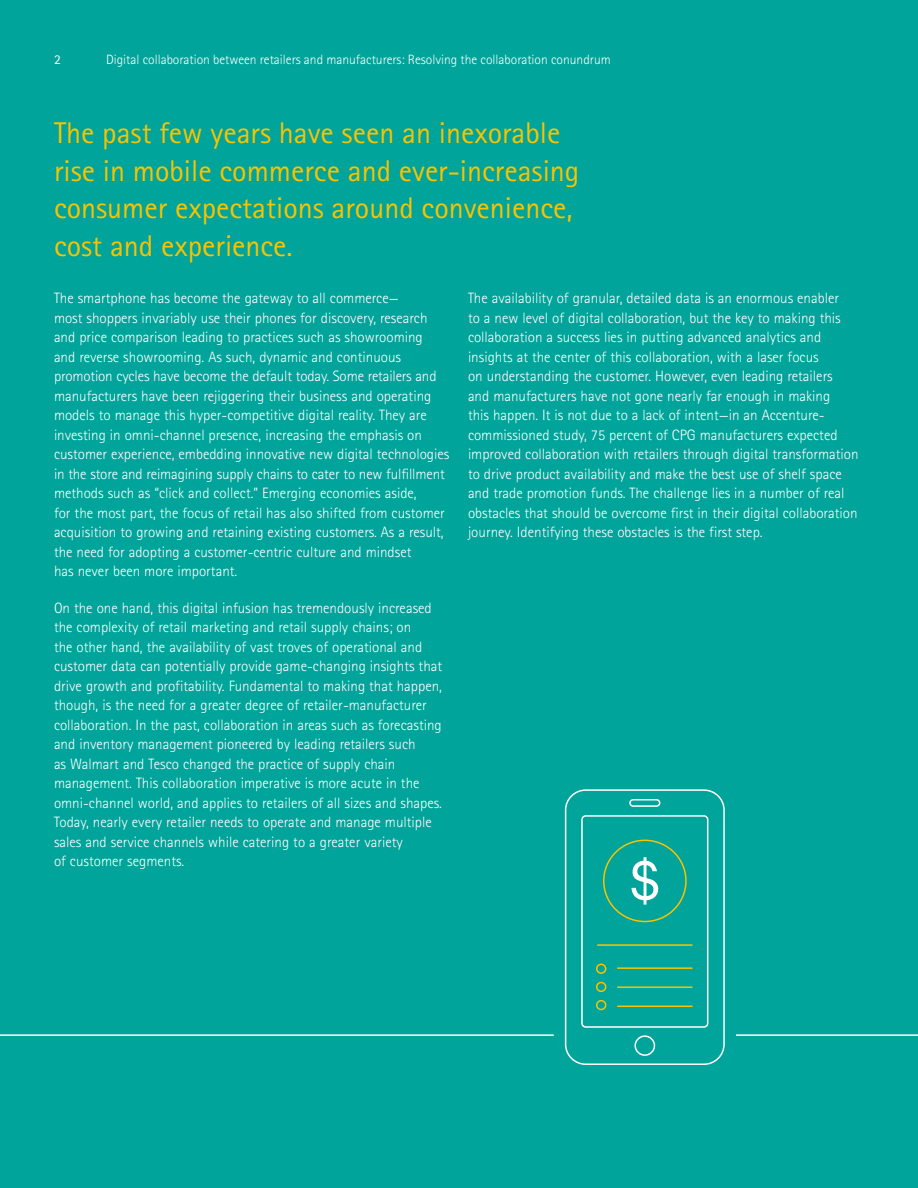
<style>
.page{position:relative;width:918px;height:1188px;background:#00a49a}
.page>*{position:absolute;margin:0;border:0;box-sizing:border-box;transform-origin:0 0}
.t1{font:30px/37.5px "Rotis Sans Seriffor ACN";color:#fac300}
.t2{font:300 15px/19.5px "Rotis Sans Seriffor ACN";color:#fff}
.t3{font:300 13.5px "Rotis Sans Seriffor ACN";color:#fff}
.t4{font:13.5px "Rotis Sans Seriffor ACN";color:#fff}
</style>
<div class="page">
<div style="left:565px;top:789px;width:160px;height:276px;border:2px solid #fff;border-radius:20px"></div>
<div style="left:581px;top:815px;width:127px;height:213px;border:2px solid #fff;border-radius:4px"></div>
<div style="left:629px;top:799px;width:31px;height:8px;border:2px solid #fff;border-radius:3px"></div>
<div style="left:634px;top:1035px;width:21px;height:21px;border:2px solid #fff;border-radius:50%"></div>
<hr style="left:598px;top:944px;width:94px;height:2px;background:#fac300">
<hr style="left:618px;top:967px;width:74px;height:2px;background:#fac300">
<hr style="left:618px;top:986px;width:74px;height:2px;background:#fac300">
<hr style="left:618px;top:1006px;width:74px;height:1px;background:#fac300">
<div style="left:596px;top:964px;width:10px;height:10px;border:2px solid #fac300;border-radius:50%"></div>
<div style="left:596px;top:982px;width:10px;height:10px;border:2px solid #fac300;border-radius:50%"></div>
<div style="left:596px;top:1000px;width:10px;height:10px;border:2px solid #fac300;border-radius:50%"></div>
<div style="left:603px;top:840px;width:84px;height:82px;border:2px solid #fac300;border-radius:50%"></div>
<svg style="left:631px;top:857px;width:27px;height:48px"></svg>
<hr style="left:0;top:1034px;width:554px;height:2px;background:#fff">
<hr style="left:736px;top:1034px;width:182px;height:2px;background:#fff">
<p class="t4" style="left:54px;top:52px;width:8px">2</p>
<p class="t3" style="left:106px;top:51px;width:506px">Digital collaboration between retailers and manufacturers: Resolving the collaboration conundrum</p>
<h1 class="t1" style="left:54px;top:114px;width:527px">The past few years have seen an inexorable rise in mobile commerce and ever-increasing consumer expectations around convenience, cost and experience.</h1>
<p class="t2" style="left:54px;top:289px;width:397px">The smartphone has become the gateway to all commerce—<br>most shoppers invariably use their phones for discovery, research and price comparison leading to practices such as showrooming<br>and reverse showrooming. As such, dynamic and continuous promotion cycles have become the default today. Some retailers and manufacturers have been rejiggering their business and operating models to manage this hyper-competitive digital reality. They are investing in omni-channel presence, increasing the emphasis on customer experience, embedding innovative new digital technologies in the store and reimagining supply chains to cater to new fulfillment methods such as “click and collect.” Emerging economies aside,<br>for the most part, the focus of retail has also shifted from customer acquisition to growing and retaining existing customers. As a result, the need for adopting a customer-centric culture and mindset<br>has never been more important.</p>
<p class="t2" style="left:54px;top:598px;width:390px">On the one hand, this digital infusion has tremendously increased the complexity of retail marketing and retail supply chains; on<br>the other hand, the availability of vast troves of operational and customer data can potentially provide game-changing insights that drive growth and profitability. Fundamental to making that happen, though, is the need for a greater degree of retailer-manufacturer collaboration. In the past, collaboration in areas such as forecasting and inventory management pioneered by leading retailers such<br>as Walmart and Tesco changed the practice of supply chain management. This collaboration imperative is more acute in the omni-channel world, and applies to retailers of all sizes and shapes.<br>Today, nearly every retailer needs to operate and manage multiple sales and service channels while catering to a greater variety<br>of customer segments.</p>
<p class="t2" style="left:468px;top:289px;width:392px">The availability of granular, detailed data is an enormous enabler<br>to a new level of digital collaboration, but the key to making this collaboration a success lies in putting advanced analytics and insights at the center of this collaboration, with a laser focus<br>on understanding the customer. However, even leading retailers<br>and manufacturers have not gone nearly far enough in making<br>this happen. It is not due to a lack of intent—in an Accenture&shy;commissioned study, 75 percent of CPG manufacturers expected improved collaboration with retailers through digital transformation to drive product availability and make the best use of shelf space and trade promotion funds. The challenge lies in a number of real obstacles that should be overcome first in their digital collaboration journey. Identifying these obstacles is the first step.</p>
</div>
